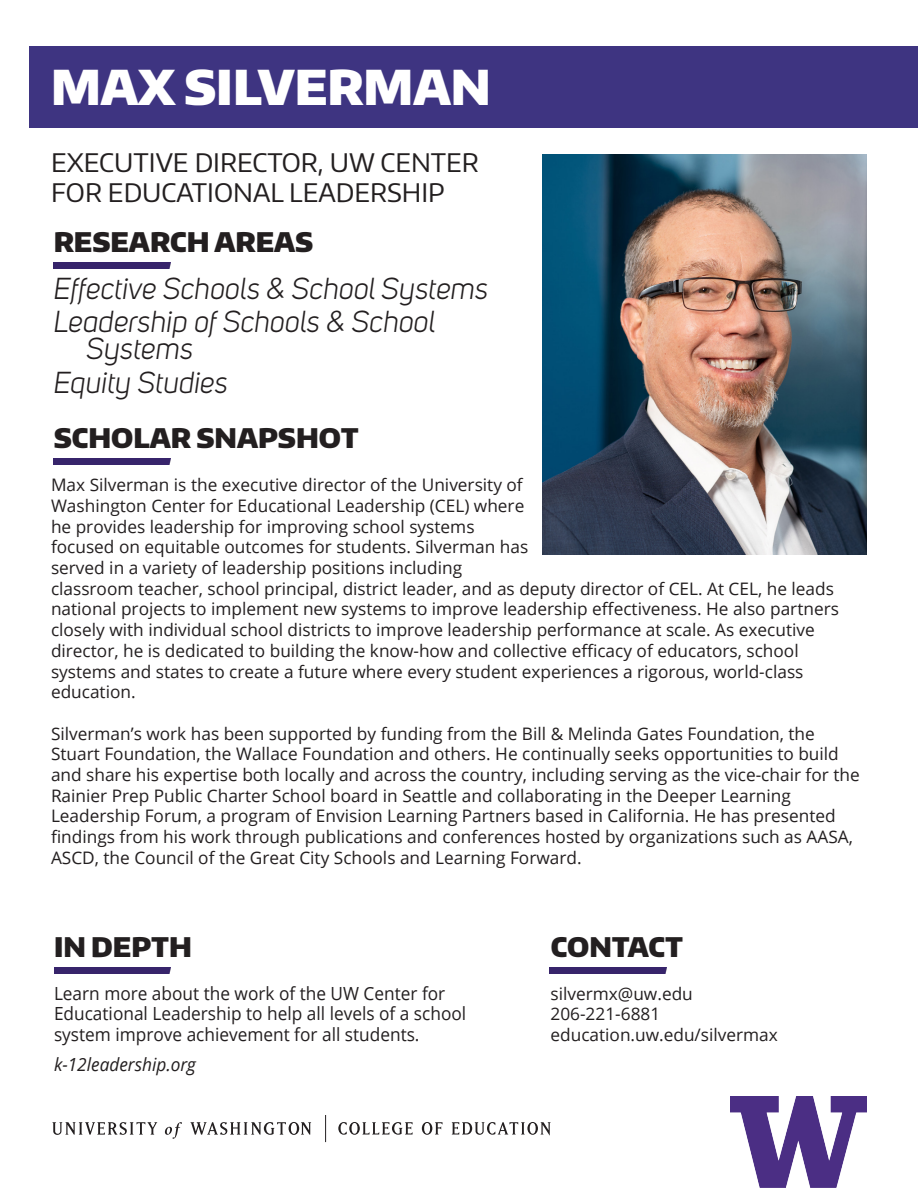
<style>
.page{position:relative;width:918px;height:1188px;background:#fff}
.page>*{position:absolute;margin:0;border:0;box-sizing:border-box;transform-origin:0 0}
.t1{font:900 48px "Encode Sans Normal";color:#fff}
.t2{font:italic 30px "Uni Sans";color:#231f20}
.t3{font:900 27px "Encode Sans Normal";color:#231f20}
.t4{font:25.5px "Encode Sans Normal";color:#231f20}
.t5{font:18.15px/20.7px "Open Sans";color:#231f20;scale:.95 1}
.t6{font:italic 18.15px "Open Sans";color:#231f20;scale:.95 1}
.t7{font:17.25px/20.7px "Open Sans";color:#231f20}
</style>
<div class="page">
<div style="left:29px;top:46px;width:889px;height:81px;background:#3e3481"></div>
<img style="left:543px;top:155px;width:323px;height:399px">
<img style="left:54px;top:458px;width:116px;height:6px">
<img style="left:54px;top:968px;width:117px;height:6px">
<img style="left:550px;top:968px;width:116px;height:6px">
<img style="left:54px;top:262px;width:116px;height:6px">
<svg style="left:52px;top:1122px;width:259px;height:17px"></svg>
<svg style="left:338px;top:1122px;width:213px;height:14px"></svg>
<svg style="left:325px;top:1115px;width:1px;height:27px"></svg>
<img style="left:730px;top:1096px;width:136px;height:92px">
<p class="t1" style="left:51px;top:56px;width:441px">MAX SILVERMAN</p>
<p class="t4" style="left:51px;top:146px;width:429px">EXECUTIVE DIRECTOR, UW CENTER</p>
<p class="t4" style="left:51px;top:176px;width:395px">FOR EDUCATIONAL LEADERSHIP</p>
<p class="t3" style="left:54px;top:224px;width:261px">RESEARCH AREAS</p>
<p class="t2" style="left:54px;top:272px;width:436px">Effective Schools &amp; School Systems</p>
<p class="t2" style="left:54px;top:305px;width:384px">Leadership of Schools &amp; School</p>
<p class="t2" style="left:87px;top:332px;width:108px">Systems</p>
<p class="t2" style="left:54px;top:365px;width:176px">Equity Studies</p>
<p class="t3" style="left:54px;top:420px;width:307px">SCHOLAR SNAPSHOT</p>
<p class="t7" style="left:51px;top:474px;width:475px;text-align:justify">Max Silverman is the executive director of the University of Washington Center for Educational Leadership (CEL) where he provides leadership for improving school systems</p>
<p class="t7" style="left:51px;top:536px;width:479px">focused on equitable outcomes for students. Silverman has served in a variety of leadership positions including</p>
<p class="t7" style="left:51px;top:578px;width:789px">classroom teacher, school principal, district leader, and as deputy director of CEL. At CEL, he leads national projects to implement new systems to improve leadership effectiveness. He also partners closely with individual school districts to improve leadership performance at scale. As executive</p>
<p class="t7" style="left:51px;top:640px;width:749px">director, he is dedicated to building the know-how and collective efficacy of educators, school</p>
<p class="t7" style="left:51px;top:660px;width:754px">systems and states to create a future where every student experiences a rigorous, world-class</p>
<p class="t7" style="left:51px;top:681px;width:86px">education.</p>
<p class="t7" style="left:51px;top:723px;width:810px">Silverman’s work has been supported by funding from the Bill &amp; Melinda Gates Foundation, the Stuart Foundation, the Wallace Foundation and others. He continually seeks opportunities to build and share his expertise both locally and across the country, including serving as the vice-chair for the Rainier Prep Public Charter School board in Seattle and collaborating in the Deeper Learning</p>
<p class="t7" style="left:51px;top:805px;width:804px">Leadership Forum, a program of Envision Learning Partners based in California. He has presented findings from his work through publications and conferences hosted by organizations such as AASA,<br>ASCD, the Council of the Great City Schools and Learning Forward.</p>
<p class="t3" style="left:54px;top:929px;width:140px">IN DEPTH</p>
<p class="t3" style="left:551px;top:929px;width:134px">CONTACT</p>
<p class="t5" style="left:54px;top:982px;width:413px">Learn more about the work of the UW Center for</p>
<p class="t5" style="left:54px;top:1003px;width:435px">Educational Leadership to help all levels of a school system improve achievement for all students.</p>
<p class="t6" style="left:54px;top:1052px;width:151px">k-12leadership.org</p>
<p class="t7" style="left:550px;top:983px;width:144px">silvermx@uw.edu</p>
<p class="t7" style="left:550px;top:1003px;width:111px">206-221-6881</p>
<p class="t7" style="left:550px;top:1024px;width:229px">education.uw.edu/silvermax</p>
</div>
